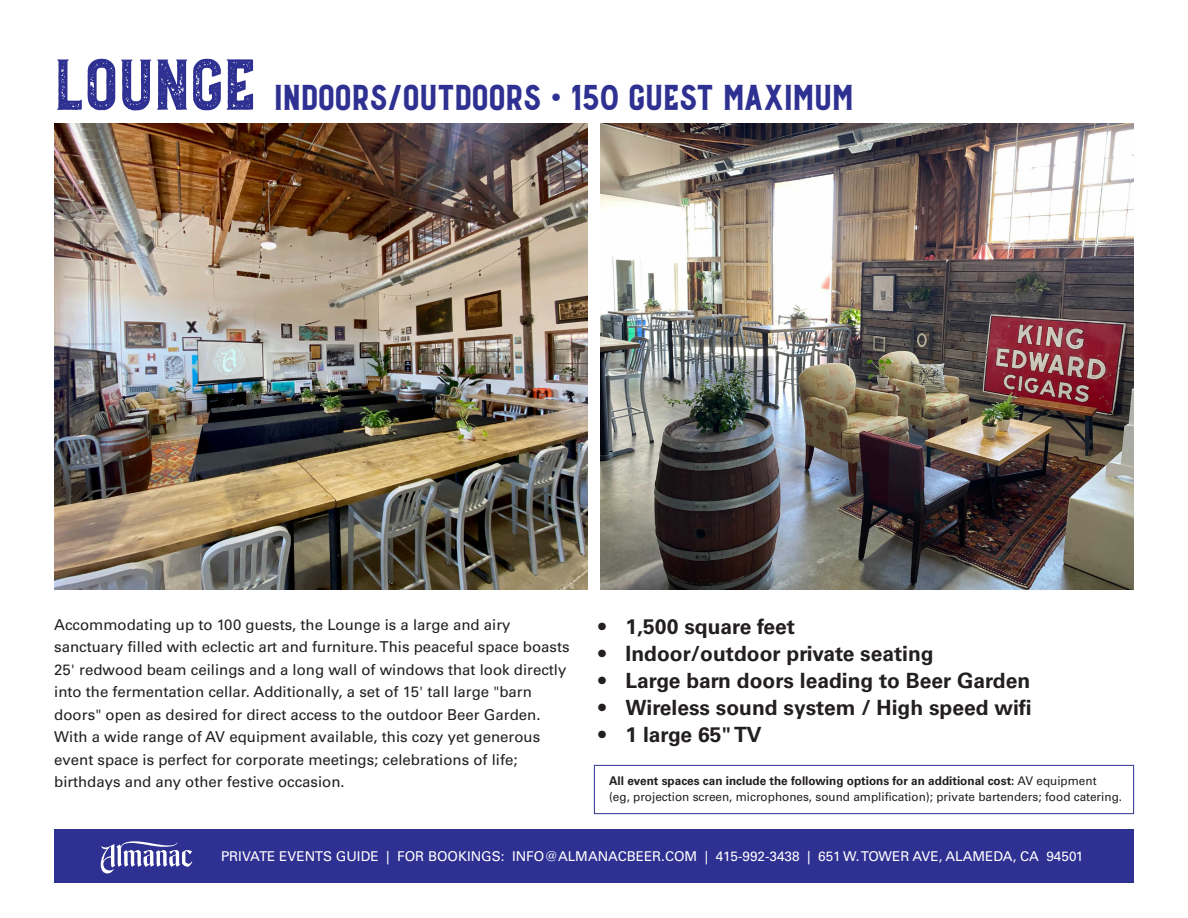
<style>
.page{position:relative;width:1188px;height:918px;background:#fff}
.page>*{position:absolute;margin:0;border:0;box-sizing:border-box;transform-origin:0 0}
.t1{font:36px "Oakwood Clean";color:#2e3092}
.t2{font:700 21px "Univers LT Std";color:#231f20}
.t3{font:15px/22.5px "Univers LT Std";color:#231f20}
.t4{font:13.5px "Univers LT Std";color:#fff}
.t5{font:12px/16.5px "Univers LT Std";color:#231f20}
.s1{font-family:"Oakwood Rough";font-size:72px}
.s2{font-weight:700}
</style>
<div class="page">
<div style="left:54px;top:829px;width:1080px;height:54px;background:#2e3092"></div>
<svg style="left:101px;top:841px;width:91px;height:32px"></svg>
<img style="left:54px;top:123px;width:534px;height:467px">
<img style="left:600px;top:123px;width:534px;height:467px">
<div style="left:594px;top:765px;width:540px;height:49px;border:1px solid #2e3092"></div>
<p class="t1" style="left:54px;top:75px;width:801px"><span class="s1">LOUNGE</span> INDOORS/OUTDOORS <sup>.</sup> 150 GUEST MAXIMUM</p>
<p class="t3" style="left:54px;top:613px;width:517px">Accommodating up to 100 guests, the Lounge is a large and airy sanctuary filled with eclectic art and furniture. This peaceful space boasts 25' redwood beam ceilings and a long wall of windows that look directly into the fermentation cellar. Additionally, a set of 15' tall large "barn doors" open as desired for direct access to the outdoor Beer Garden.<br>With a wide range of AV equipment available, this cozy yet generous event space is perfect for corporate meetings; celebrations of life; birthdays and any other festive occasion.</p>
<p class="t2" style="left:599px;top:614px;width:198px">• 1,500 square feet</p>
<p class="t2" style="left:599px;top:641px;width:337px">• Indoor/outdoor private seating</p>
<p class="t2" style="left:599px;top:668px;width:433px">• Large barn doors leading to Beer Garden</p>
<p class="t2" style="left:599px;top:695px;width:435px">• Wireless sound system / High speed wifi</p>
<p class="t2" style="left:599px;top:722px;width:165px">• 1 large 65" TV</p>
<p class="t5" style="left:609px;top:772px;width:515px"><span class="s2">All event spaces can include the following options for an additional cost:</span> AV equipment<br>(eg, projection screen, microphones, sound amplification); private bartenders; food catering.</p>
<p class="t4" style="left:221px;top:848px;width:864px">PRIVATE EVENTS GUIDE | FOR BOOKINGS: INFO@ALMANACBEER.COM | 415-992-3438 | 651 W. TOWER AVE, ALAMEDA, CA 94501</p>
</div>
